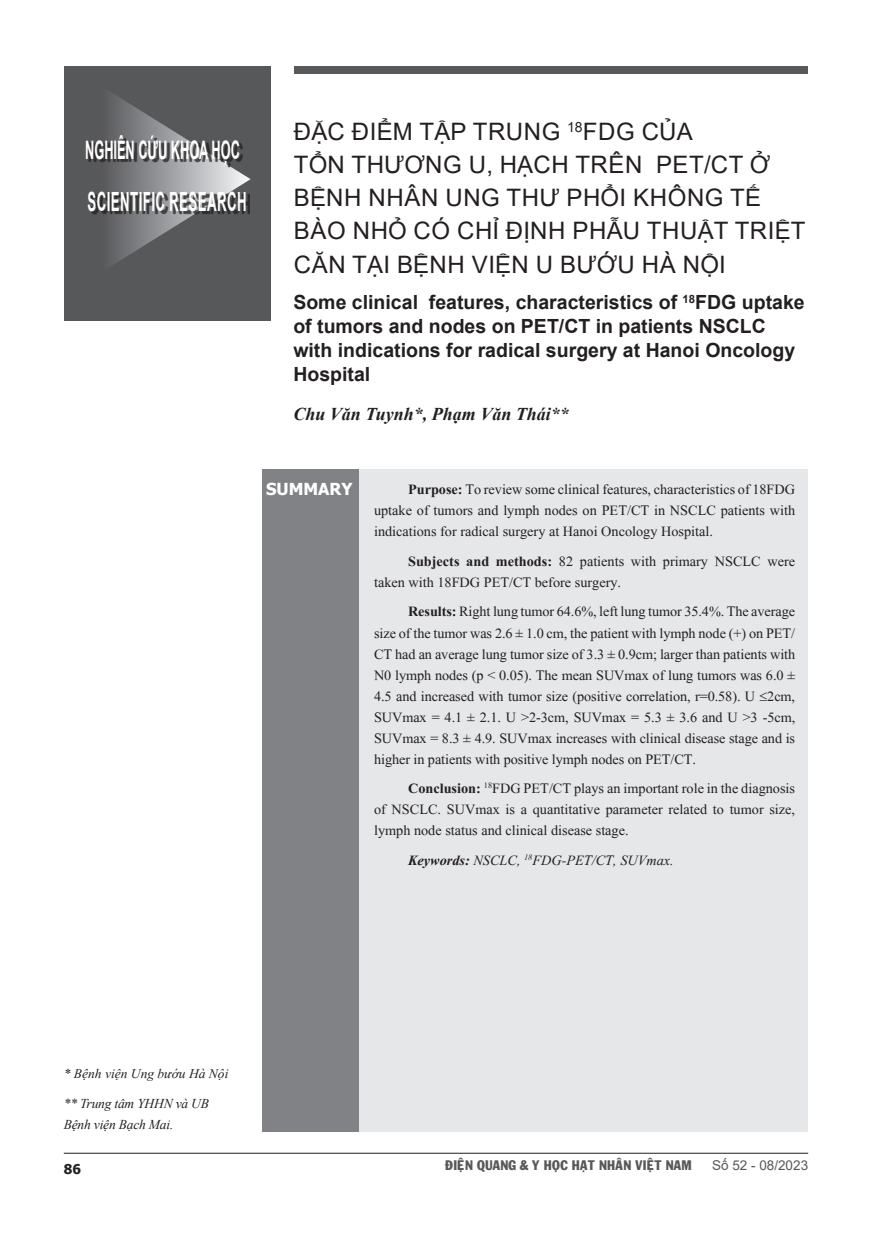
<style>
.page{position:relative;width:872px;height:1234px;background:#fff}
.page>*{position:absolute;margin:0;border:0;box-sizing:border-box;transform-origin:0 0}
.t1{font:700 26.4px "Arial";letter-spacing:.035em;color:#fff;scale:.5 1}
.t2{font:700 25.5px "Arial";color:#fff;scale:.5 1}
.t3{font:24px/33px "Arial";letter-spacing:.025em;color:#231f20}
.t4{font:700 19.5px/24px "Arial";color:#231f20}
.t5{font:italic 700 18px "Times New Roman";color:#231f20}
.t6{font:700 16.5px "Tahoma";color:#fff}
.t7{font:14.25px/21px "SVN Times New Roman";color:#231f20;text-align:justify}
.t8{font:14.25px "SVN Times New Romanitalic";color:#231f20}
.chuthichtacgia{font:italic 13.5px "Times New Roman";letter-spacing:-.015em;color:#231f20}
.t9{font:13.5px "VNI Franko";color:#57585a}
.chuthichtacgia-2{font:13.5px "SVN Times New Romanitalic";color:#231f20}
.t10{font:13.5px "Arial";color:#57585a}
.t11{font:700 13.5px "Tahoma";color:#231f20}
.s1{font-family:"SVN Times New Romanbold"}
.s2{font-family:"SVN Times New Romanbolditalic"}
</style>
<div class="page">
<div style="left:64px;top:66px;width:206px;height:254px;background:#57585a"></div>
<svg style="left:111px;top:93px;width:140px;height:172px"></svg>
<div style="left:88px;top:138px;width:155px;height:30px;background:#231f20;opacity:.75"></div>
<div style="left:90px;top:193px;width:160px;height:21px;background:#231f20;opacity:.75"></div>
<div style="left:294px;top:66px;width:514px;height:8px;background:#57585a"></div>
<div style="left:263px;top:469px;width:545px;height:662px;background:#e6e7e9"></div>
<div style="left:262px;top:469px;width:96px;height:662px;background:#808285"></div>
<hr style="left:64px;top:1152px;width:744px;height:1px;background:#231f20">
<p class="t2" style="left:85px;top:132px;width:311px">NGHIÊN CỨU KHOA HỌC</p>
<p class="t1" style="left:87px;top:183px;width:320px">SCIENTIFIC RESEARCH</p>
<p class="t3" style="left:294px;top:115px;width:400px">ĐẶC ĐIỂM TẬP TRUNG <sup>18</sup>FDG CỦA</p>
<p class="t3" style="left:294px;top:148px;width:513px">TỔN THƯƠNG U, HẠCH TRÊN PET/CT Ở<br>BỆNH NHÂN UNG THƯ PHỔI KHÔNG TẾ<br>BÀO NHỎ CÓ CHỈ ĐỊNH PHẪU THUẬT TRIỆT<br>CĂN TẠI BỆNH VIỆN U BƯỚU HÀ NỘI</p>
<p class="t4" style="left:293px;top:290px;width:513px">Some clinical features, characteristics of <sup>18</sup>FDG uptake of tumors and nodes on PET/CT in patients NSCLC with indications for radical surgery at Hanoi Oncology Hospital</p>
<p class="t5" style="left:293px;top:401px;width:277px">Chu Văn Tuynh*, Phạm Văn Thái**</p>
<p class="t6" style="left:266px;top:477px;width:88px">SUMMARY</p>
<p class="t7" style="left:374px;top:477px;width:422px;text-indent:34px"><span class="s1">Purpose:</span> To review some clinical features, characteristics of 18FDG uptake of tumors and lymph nodes on PET/CT in NSCLC patients with indications for radical surgery at Hanoi Oncology Hospital.</p>
<p class="t7" style="left:374px;top:549px;width:422px;text-indent:34px"><span class="s1">Subjects and methods:</span> 82 patients with primary NSCLC were taken with 18FDG PET/CT before surgery.</p>
<p class="t7" style="left:374px;top:599px;width:423px;text-indent:34px"><span class="s1">Results:</span> Right lung tumor 64.6%, left lung tumor 35.4%. The average size of the tumor was 2.6 ± 1.0 cm, the patient with lymph node (+) on PET/ CT had an average lung tumor size of 3.3 ± 0.9cm; larger than patients with N0 lymph nodes (p &lt; 0.05). The mean SUVmax of lung tumors was 6.0 ± 4.5 and increased with tumor size (positive correlation, r=0.58). U ≤2cm, SUVmax = 4.1 ± 2.1. U &gt;2-3cm, SUVmax = 5.3 ± 3.6 and U &gt;3 -5cm, SUVmax = 8.3 ± 4.9. SUVmax increases with clinical disease stage and is higher in patients with positive lymph nodes on PET/CT.</p>
<p class="t7" style="left:374px;top:776px;width:422px;text-indent:34px"><span class="s1">Conclusion:</span> <sup>18</sup>FDG PET/CT plays an important role in the diagnosis of NSCLC. SUVmax is a quantitative parameter related to tumor size, lymph node status and clinical disease stage.</p>
<p class="t8" style="left:408px;top:849px;width:267px"><span class="s2">Keywords:</span> NSCLC, <sup>18</sup>FDG-PET/CT, SUVmax.</p>
<p class="chuthichtacgia-2" style="left:64px;top:1063px;width:166px">* Bệnh viện Ung bướu Hà Nội</p>
<p class="chuthichtacgia" style="left:64px;top:1093px;width:147px">** Trung tâm YHHN và UB</p>
<p class="chuthichtacgia" style="left:64px;top:1114px;width:111px">Bệnh viện Bạch Mai.</p>
<p class="t11" style="left:64px;top:1158px;width:19px">86</p>
<p class="t9" style="left:445px;top:1154px;width:248px">ÑIEÄN QUANG &amp; Y HOÏC HAÏT NHAÂN VIEÄT NAM</p>
<p class="t10" style="left:712px;top:1155px;width:98px">Số 52 - 08/2023</p>
</div>
